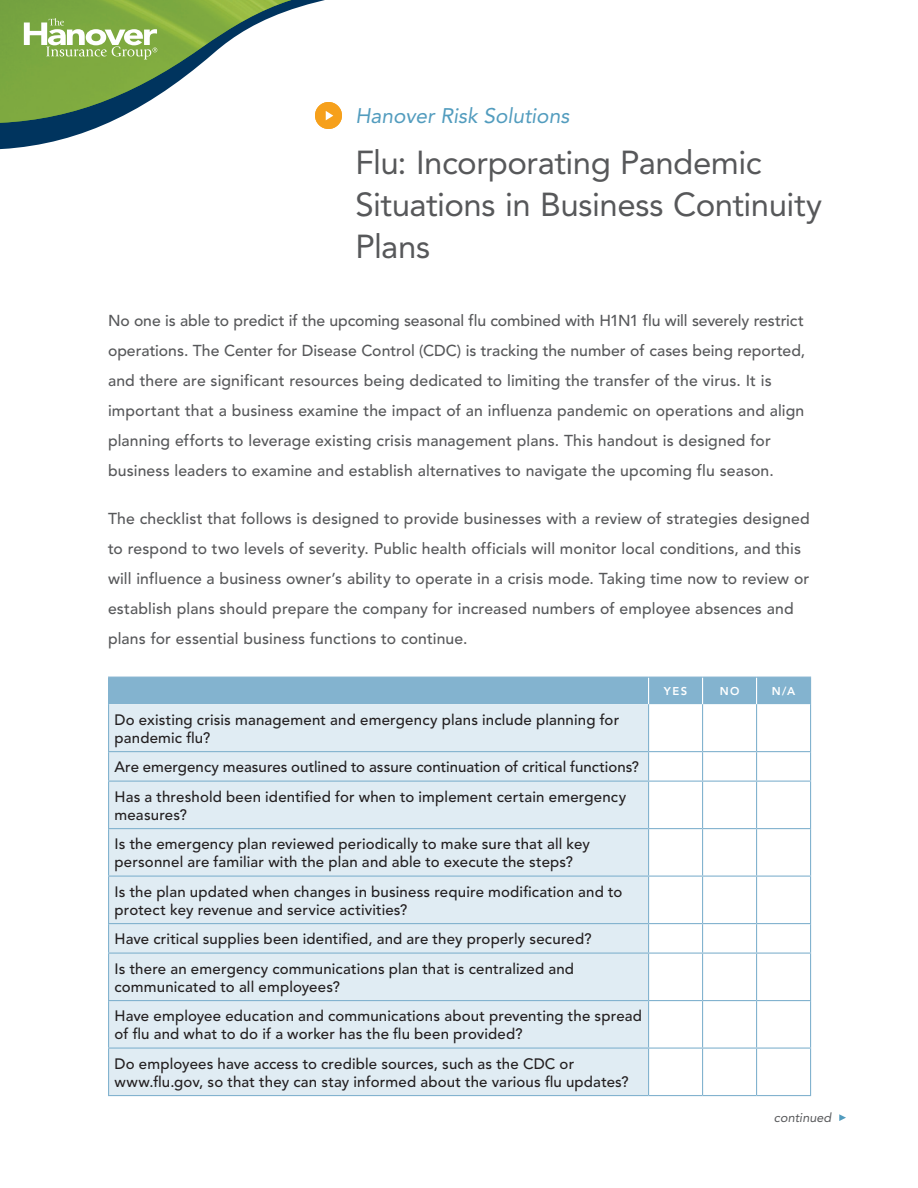
<style>
.page{position:relative;width:918px;height:1188px;background:#fff}
.page>*{position:absolute;margin:0;border:0;box-sizing:border-box;transform-origin:0 0}
.L3_Main_Head{font:33px/42px "Avenir";letter-spacing:-.015em;color:#57585a}
.Segment_Head{font:italic 21px "Avenir";color:#529cbe}
.Intro_Para_-_LC{font:500 15.75px/30px "Avenir";letter-spacing:.005em;color:#57585a}
.Table_Bold_-_LC{font:500 15px/18px "Avenir";letter-spacing:.01em;color:#231f20}
.t1{font:italic 12.75px "Avenir";color:#57585a}
.Table_Head{font:800 11.25px "Avenir";color:#fff}
</style>
<div class="page">
<svg style="left:839px;top:1114px;width:7px;height:7px"></svg>
<svg style="left:0;top:123px;width:340px;height:27px"></svg>
<img style="left:0;top:0;width:342px;height:123px">
<svg style="left:24px;top:18px;width:133px;height:41px"></svg>
<div style="left:315px;top:102px;width:27px;height:27px;background:#f6a01b;border-radius:50%"></div>
<svg style="left:326px;top:111px;width:7px;height:9px"></svg>
<div style="left:109px;top:704px;width:539px;height:391px;background:#e0ecf3"></div>
<hr style="left:810px;top:704px;width:1px;height:47px;background:#83b3cf">
<svg style="left:810px;top:752px;width:1px;height:29px"></svg>
<hr style="left:810px;top:782px;width:1px;height:46px;background:#83b3cf">
<hr style="left:810px;top:829px;width:1px;height:47px;background:#83b3cf">
<hr style="left:810px;top:877px;width:1px;height:46px;background:#83b3cf">
<svg style="left:810px;top:924px;width:1px;height:29px"></svg>
<hr style="left:810px;top:954px;width:1px;height:46px;background:#83b3cf">
<hr style="left:810px;top:1001px;width:1px;height:47px;background:#83b3cf">
<hr style="left:810px;top:1049px;width:1px;height:46px;background:#83b3cf">
<hr style="left:757px;top:751px;width:54px;height:1px;background:#83b3cf">
<hr style="left:757px;top:781px;width:54px;height:1px;background:#83b3cf">
<hr style="left:757px;top:828px;width:54px;height:1px;background:#83b3cf">
<hr style="left:757px;top:876px;width:54px;height:1px;background:#83b3cf">
<hr style="left:757px;top:923px;width:54px;height:1px;background:#83b3cf">
<hr style="left:757px;top:953px;width:54px;height:1px;background:#83b3cf">
<hr style="left:757px;top:1000px;width:54px;height:1px;background:#83b3cf">
<hr style="left:757px;top:1048px;width:54px;height:1px;background:#83b3cf">
<hr style="left:757px;top:1095px;width:54px;height:1px;background:#83b3cf">
<hr style="left:702px;top:704px;width:1px;height:47px;background:#83b3cf">
<hr style="left:756px;top:704px;width:1px;height:47px;background:#83b3cf">
<svg style="left:702px;top:752px;width:1px;height:29px"></svg>
<svg style="left:756px;top:752px;width:1px;height:29px"></svg>
<hr style="left:702px;top:782px;width:1px;height:46px;background:#83b3cf">
<hr style="left:756px;top:782px;width:1px;height:46px;background:#83b3cf">
<hr style="left:702px;top:829px;width:1px;height:47px;background:#83b3cf">
<hr style="left:756px;top:829px;width:1px;height:47px;background:#83b3cf">
<hr style="left:702px;top:877px;width:1px;height:46px;background:#83b3cf">
<hr style="left:756px;top:877px;width:1px;height:46px;background:#83b3cf">
<svg style="left:702px;top:924px;width:1px;height:29px"></svg>
<svg style="left:756px;top:924px;width:1px;height:29px"></svg>
<hr style="left:702px;top:954px;width:1px;height:46px;background:#83b3cf">
<hr style="left:756px;top:954px;width:1px;height:46px;background:#83b3cf">
<hr style="left:702px;top:1001px;width:1px;height:47px;background:#83b3cf">
<hr style="left:756px;top:1001px;width:1px;height:47px;background:#83b3cf">
<hr style="left:702px;top:1049px;width:1px;height:46px;background:#83b3cf">
<hr style="left:756px;top:1049px;width:1px;height:46px;background:#83b3cf">
<hr style="left:649px;top:751px;width:54px;height:1px;background:#83b3cf">
<hr style="left:703px;top:751px;width:54px;height:1px;background:#83b3cf">
<hr style="left:649px;top:781px;width:54px;height:1px;background:#83b3cf">
<hr style="left:703px;top:781px;width:54px;height:1px;background:#83b3cf">
<hr style="left:649px;top:828px;width:54px;height:1px;background:#83b3cf">
<hr style="left:703px;top:828px;width:54px;height:1px;background:#83b3cf">
<hr style="left:649px;top:876px;width:54px;height:1px;background:#83b3cf">
<hr style="left:703px;top:876px;width:54px;height:1px;background:#83b3cf">
<hr style="left:649px;top:923px;width:54px;height:1px;background:#83b3cf">
<hr style="left:703px;top:923px;width:54px;height:1px;background:#83b3cf">
<hr style="left:649px;top:953px;width:54px;height:1px;background:#83b3cf">
<hr style="left:703px;top:953px;width:54px;height:1px;background:#83b3cf">
<hr style="left:649px;top:1000px;width:54px;height:1px;background:#83b3cf">
<hr style="left:703px;top:1000px;width:54px;height:1px;background:#83b3cf">
<hr style="left:649px;top:1048px;width:54px;height:1px;background:#83b3cf">
<hr style="left:703px;top:1048px;width:54px;height:1px;background:#83b3cf">
<hr style="left:649px;top:1095px;width:54px;height:1px;background:#83b3cf">
<hr style="left:703px;top:1095px;width:54px;height:1px;background:#83b3cf">
<hr style="left:108px;top:704px;width:1px;height:47px;background:#83b3cf">
<svg style="left:108px;top:752px;width:1px;height:29px"></svg>
<hr style="left:108px;top:782px;width:1px;height:46px;background:#83b3cf">
<hr style="left:108px;top:829px;width:1px;height:47px;background:#83b3cf">
<hr style="left:108px;top:877px;width:1px;height:46px;background:#83b3cf">
<svg style="left:108px;top:924px;width:1px;height:29px"></svg>
<hr style="left:108px;top:954px;width:1px;height:46px;background:#83b3cf">
<hr style="left:108px;top:1001px;width:1px;height:47px;background:#83b3cf">
<hr style="left:108px;top:1049px;width:1px;height:46px;background:#83b3cf">
<hr style="left:648px;top:704px;width:1px;height:47px;background:#83b3cf">
<svg style="left:648px;top:752px;width:1px;height:29px"></svg>
<hr style="left:648px;top:782px;width:1px;height:46px;background:#83b3cf">
<hr style="left:648px;top:829px;width:1px;height:47px;background:#83b3cf">
<hr style="left:648px;top:877px;width:1px;height:46px;background:#83b3cf">
<svg style="left:648px;top:924px;width:1px;height:29px"></svg>
<hr style="left:648px;top:954px;width:1px;height:46px;background:#83b3cf">
<hr style="left:648px;top:1001px;width:1px;height:47px;background:#83b3cf">
<hr style="left:648px;top:1049px;width:1px;height:46px;background:#83b3cf">
<hr style="left:108px;top:751px;width:541px;height:1px;background:#83b3cf">
<hr style="left:108px;top:781px;width:541px;height:1px;background:#83b3cf">
<hr style="left:108px;top:828px;width:541px;height:1px;background:#83b3cf">
<hr style="left:108px;top:876px;width:541px;height:1px;background:#83b3cf">
<hr style="left:108px;top:923px;width:541px;height:1px;background:#83b3cf">
<hr style="left:108px;top:953px;width:541px;height:1px;background:#83b3cf">
<hr style="left:108px;top:1000px;width:541px;height:1px;background:#83b3cf">
<hr style="left:108px;top:1048px;width:541px;height:1px;background:#83b3cf">
<hr style="left:108px;top:1095px;width:541px;height:1px;background:#83b3cf">
<div style="left:108px;top:677px;width:703px;height:27px;background:#83b3cf"></div>
<p class="Segment_Head" style="left:356px;top:104px;width:215px">Hanover Risk Solutions</p>
<p class="L3_Main_Head" style="left:356px;top:142px;width:468px">Flu: Incorporating Pandemic<br>Situations in Business Continuity<br>Plans</p>
<p class="Intro_Para_-_LC" style="left:108px;top:306px;width:699px">No one is able to predict if the upcoming seasonal flu combined with H1N1 flu will severely restrict operations. The Center for Disease Control (CDC) is tracking the number of cases being reported, and there are significant resources being dedicated to limiting the transfer of the virus. It is important that a business examine the impact of an influenza pandemic on operations and align planning efforts to leverage existing crisis management plans. This handout is designed for business leaders to examine and establish alternatives to navigate the upcoming flu season.</p>
<p class="Intro_Para_-_LC" style="left:108px;top:504px;width:703px">The checklist that follows is designed to provide businesses with a review of strategies designed to respond to two levels of severity. Public health officials will monitor local conditions, and this will influence a business owner’s ability to operate in a crisis mode. Taking time now to review or establish plans should prepare the company for increased numbers of employee absences and plans for essential business functions to continue.</p>
<p class="Table_Head" style="left:664px;top:684px;width:25px">YES</p>
<p class="Table_Head" style="left:720px;top:684px;width:21px">NO</p>
<p class="Table_Head" style="left:772px;top:684px;width:25px">N/A</p>
<p class="Table_Bold_-_LC" style="left:115px;top:711px;width:506px">Do existing crisis management and emergency plans include planning for pandemic flu?</p>
<p class="Table_Bold_-_LC" style="left:115px;top:758px;width:526px">Are emergency measures outlined to assure continuation of critical functions?</p>
<p class="Table_Bold_-_LC" style="left:115px;top:788px;width:513px">Has a threshold been identified for when to implement certain emergency measures?</p>
<p class="Table_Bold_-_LC" style="left:115px;top:835px;width:477px">Is the emergency plan reviewed periodically to make sure that all key personnel are familiar with the plan and able to execute the steps?</p>
<p class="Table_Bold_-_LC" style="left:115px;top:883px;width:509px">Is the plan updated when changes in business require modification and to protect key revenue and service activities?</p>
<p class="Table_Bold_-_LC" style="left:115px;top:930px;width:479px">Have critical supplies been identified, and are they properly secured?</p>
<p class="Table_Bold_-_LC" style="left:115px;top:960px;width:461px">Is there an emergency communications plan that is centralized and communicated to all employees?</p>
<p class="Table_Bold_-_LC" style="left:115px;top:1007px;width:529px">Have employee education and communications about preventing the spread of flu and what to do if a worker has the flu been provided?</p>
<p class="Table_Bold_-_LC" style="left:115px;top:1055px;width:516px">Do employees have access to credible sources, such as the CDC or www.flu.gov, so that they can stay informed about the various flu updates?</p>
<p class="t1" style="left:774px;top:1110px;width:59px">continued</p>
</div>
